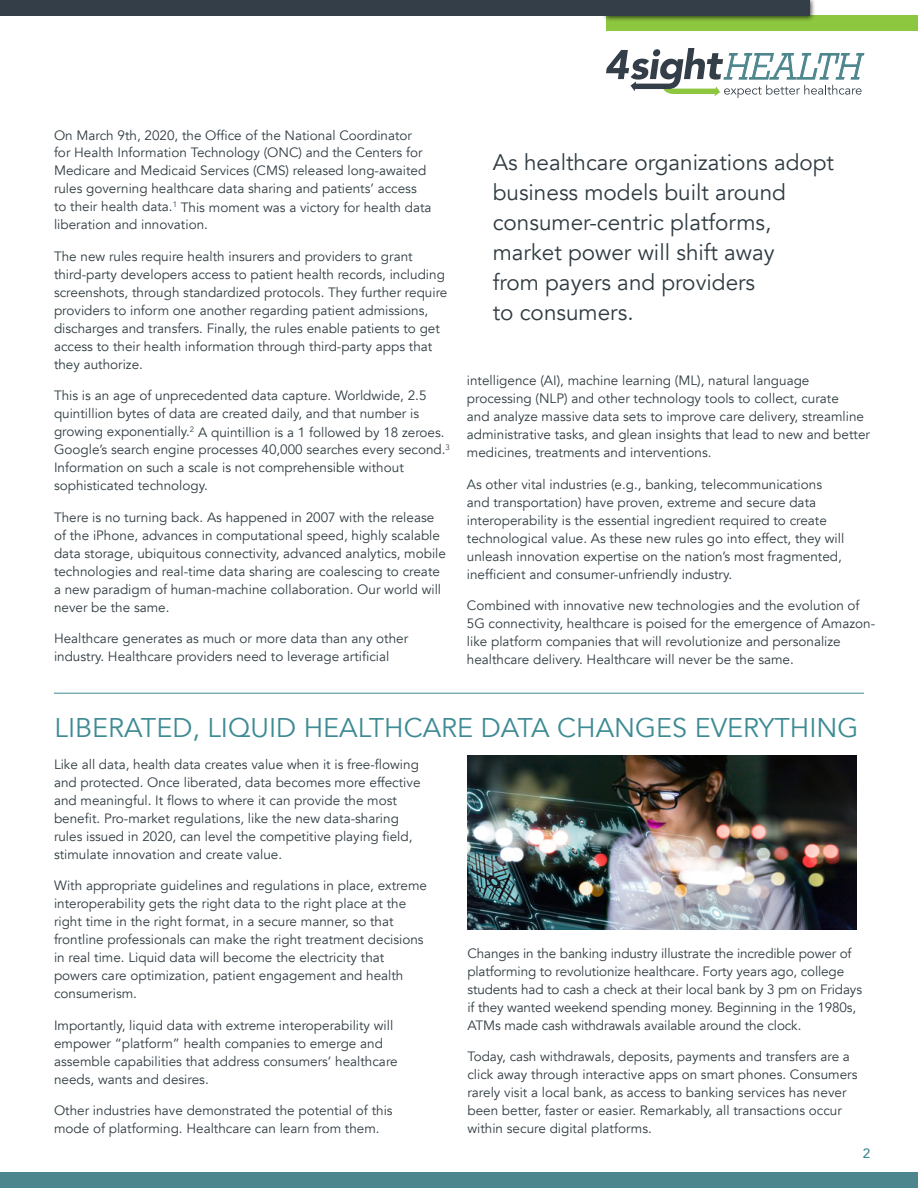
<style>
.page{position:relative;width:918px;height:1188px;background:#fff}
.page>*{position:absolute;margin:0;border:0;box-sizing:border-box;transform-origin:0 0}
.t1{font:27px "Avenir";color:#3e8b94}
.t2{font:22.5px/30px "Avenir";color:#303c42}
.t3{font:13.5px/18px "Avenir";color:#303c42}
.t4{font:500 13.5px "Avenir";color:#3e8b94}
</style>
<div class="page">
<svg style="left:606px;top:48px;width:258px;height:50px"></svg>
<div style="left:606px;top:16px;width:312px;height:15px;background:#8dc63f"></div>
<div style="left:602px;top:0;width:214px;height:22px;background:#000;opacity:.75"></div>
<div style="left:0;top:0;width:810px;height:16px;background:#333e48"></div>
<div style="left:0;top:1172px;width:918px;height:16px;background:#4e868e"></div>
<hr style="left:54px;top:693px;width:810px;height:1px;background:#3e8b94">
<img style="left:468px;top:755px;width:388px;height:174px">
<p class="t3" style="left:54px;top:126px;width:379px">On March 9th, 2020, the Office of the National Coordinator for Health Information Technology (ONC) and the Centers for Medicare and Medicaid Services (CMS) released long-awaited rules governing healthcare data sharing and patients’ access to their health data.<sup>1</sup> This moment was a victory for health data liberation and innovation.</p>
<p class="t3" style="left:54px;top:248px;width:395px">The new rules require health insurers and providers to grant third-party developers access to patient health records, including screenshots, through standardized protocols. They further require providers to inform one another regarding patient admissions, discharges and transfers. Finally, the rules enable patients to get access to their health information through third-party apps that they authorize.</p>
<p class="t3" style="left:54px;top:387px;width:397px">This is an age of unprecedented data capture. Worldwide, 2.5 quintillion bytes of data are created daily, and that number is growing exponentially.<sup>2</sup> A quintillion is a 1 followed by 18 zeroes.<br>Google’s search engine processes 40,000 searches every second.<sup>3<br></sup>Information on such a scale is not comprehensible without sophisticated technology.</p>
<p class="t3" style="left:54px;top:509px;width:394px">There is no turning back. As happened in 2007 with the release of the iPhone, advances in computational speed, highly scalable data storage, ubiquitous connectivity, advanced analytics, mobile technologies and real-time data sharing are coalescing to create a new paradigm of human-machine collaboration. Our world will never be the same.</p>
<p class="t3" style="left:54px;top:630px;width:356px">Healthcare generates as much or more data than any other industry. Healthcare providers need to leverage artificial</p>
<h2 class="t2" style="left:493px;top:147px;width:343px">As healthcare organizations adopt business models built around consumer-centric platforms, market power will shift away<br>from payers and providers<br>to consumers.</h2>
<p class="t3" style="left:467px;top:372px;width:405px">intelligence (AI), machine learning (ML), natural language processing (NLP) and other technology tools to collect, curate<br>and analyze massive data sets to improve care delivery, streamline administrative tasks, and glean insights that lead to new and better medicines, treatments and interventions.</p>
<p class="t3" style="left:467px;top:476px;width:379px">As other vital industries (e.g., banking, telecommunications and transportation) have proven, extreme and secure data interoperability is the essential ingredient required to create technological value. As these new rules go into effect, they will unleash innovation expertise on the nation’s most fragmented, inefficient and consumer-unfriendly industry.</p>
<p class="t3" style="left:467px;top:597px;width:410px">Combined with innovative new technologies and the evolution of 5G connectivity, healthcare is poised for the emergence of Amazon&shy;like platform companies that will revolutionize and personalize healthcare delivery. Healthcare will never be the same.</p>
<h1 class="t1" style="left:55px;top:712px;width:806px">LIBERATED, LIQUID HEALTHCARE DATA CHANGES EVERYTHING</h1>
<p class="t3" style="left:54px;top:756px;width:368px">Like all data, health data creates value when it is free-flowing and protected. Once liberated, data becomes more effective and meaningful. It flows to where it can provide the most benefit. Pro-market regulations, like the new data-sharing rules issued in 2020, can level the competitive playing field, stimulate innovation and create value.</p>
<p class="t3" style="left:54px;top:877px;width:375px">With appropriate guidelines and regulations in place, extreme interoperability gets the right data to the right place at the right time in the right format, in a secure manner, so that frontline professionals can make the right treatment decisions in real time. Liquid data will become the electricity that powers care optimization, patient engagement and health consumerism.</p>
<p class="t3" style="left:54px;top:1017px;width:345px">Importantly, liquid data with extreme interoperability will empower “platform” health companies to emerge and assemble capabilities that address consumers’ healthcare needs, wants and desires.</p>
<p class="t3" style="left:54px;top:1102px;width:340px">Other industries have demonstrated the potential of this mode of platforming. Healthcare can learn from them.</p>
<p class="t3" style="left:467px;top:944px;width:396px">Changes in the banking industry illustrate the incredible power of platforming to revolutionize healthcare. Forty years ago, college students had to cash a check at their local bank by 3 pm on Fridays if they wanted weekend spending money. Beginning in the 1980s, ATMs made cash withdrawals available around the clock.</p>
<p class="t3" style="left:467px;top:1048px;width:392px">Today, cash withdrawals, deposits, payments and transfers are a click away through interactive apps on smart phones. Consumers rarely visit a local bank, as access to banking services has never been better, faster or easier. Remarkably, all transactions occur within secure digital platforms.</p>
<p class="t4" style="left:863px;top:1142px;width:9px">2</p>
</div>
